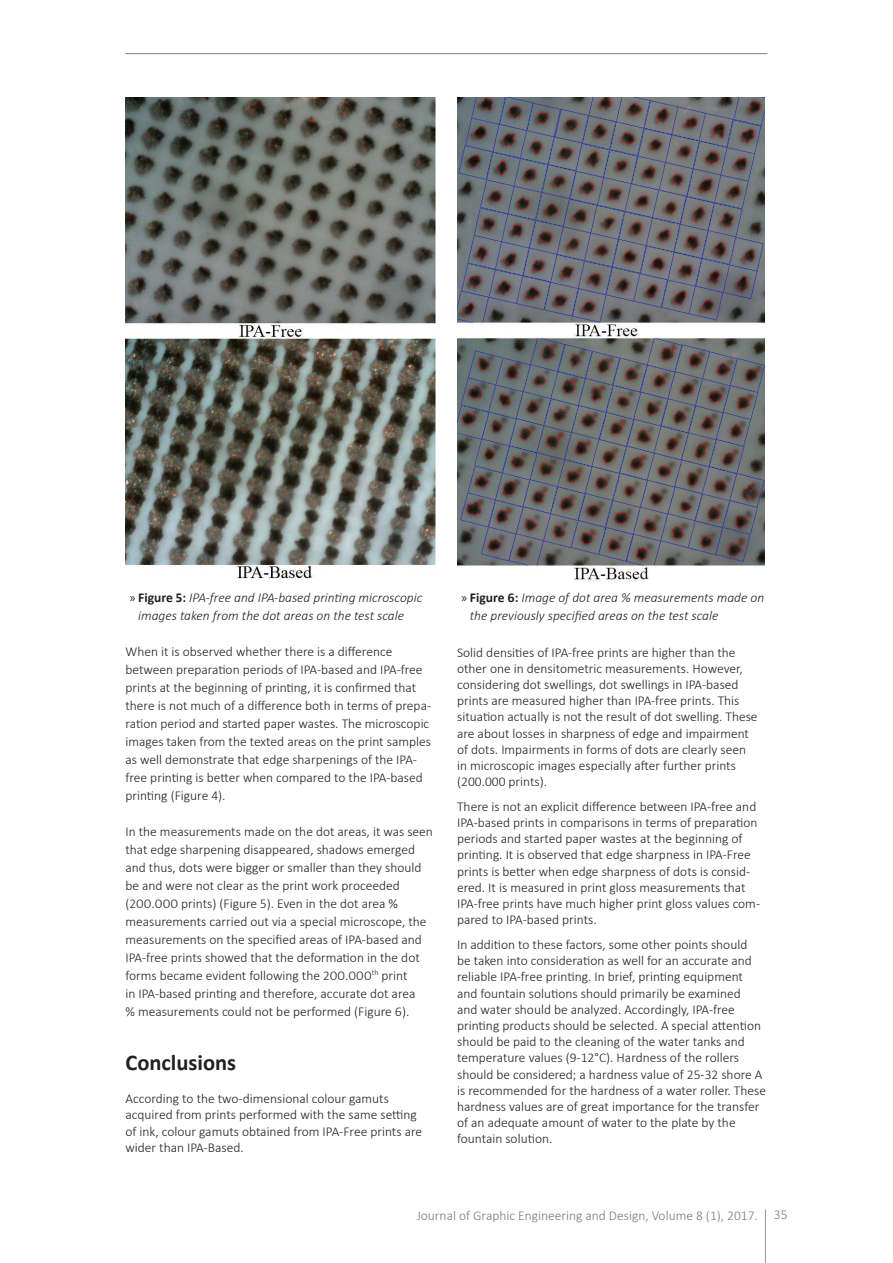
<style>
.page{position:relative;width:893px;height:1263px;background:#fff}
.page>*{position:absolute;margin:0;border:0;box-sizing:border-box;transform-origin:0 0}
.t1{font:700 22.5px "Calibri";color:#231f20}
.t2{font:300 13.5px/16.2px "Calibri";color:#231f20}
.t3{font:italic 300 13.5px/18px "Calibri";color:#231f20}
.t4{font:300 13.5px "Calibri";color:#76787b}
.s1{font-family:"Myriad Pro";font-weight:400;font-style:normal}
.s2{font-weight:700;font-style:normal}
</style>
<div class="page">
<hr style="left:765px;top:1209px;width:1px;height:54px;background:#939598">
<hr style="left:125px;top:53px;width:642px;height:1px;background:#808285">
<img style="left:125px;top:98px;width:311px;height:481px">
<img style="left:457px;top:98px;width:307px;height:239px">
<img style="left:457px;top:337px;width:307px;height:244px">
<p class="t3" style="left:138px;top:588px;width:286px;text-indent:-9px"><span class="s1">»</span> <span class="s2">Figure 5:</span> IPA-free and IPA-based printing microscopic images taken from the dot areas on the test scale</p>
<p class="t3" style="left:470px;top:588px;width:296px;text-indent:-9px"><span class="s1">»</span> <span class="s2">Figure 6:</span> Image of dot area % measurements made on the previously specified areas on the test scale</p>
<p class="t2" style="left:125px;top:642px;width:307px;line-height:18px">When it is observed whether there is a difference between preparation periods of IPA-based and IPA-free prints at the beginning of printing, it is confirmed that there is not much of a difference both in terms of prepa&shy;ration period and started paper wastes. The microscopic images taken from the texted areas on the print samples as well demonstrate that edge sharpenings of the IPA&shy;free printing is better when compared to the IPA-based printing (Figure 4).</p>
<p class="t2" style="left:125px;top:822px;width:309px;line-height:18px">In the measurements made on the dot areas, it was seen that edge sharpening disappeared, shadows emerged and thus, dots were bigger or smaller than they should be and were not clear as the print work proceeded (200.000 prints) (Figure 5). Even in the dot area % measurements carried out via a special microscope, the measurements on the specified areas of IPA-based and IPA-free prints showed that the deformation in the dot forms became evident following the 200.000<sup>th</sup> print<br>in IPA-based printing and therefore, accurate dot area<br>% measurements could not be performed (Figure 6).</p>
<h1 class="t1" style="left:125px;top:1046px;width:112px">Conclusions</h1>
<p class="t2" style="left:125px;top:1090px;width:298px">According to the two-dimensional colour gamuts acquired from prints performed with the same setting of ink, colour gamuts obtained from IPA-Free prints are wider than IPA-Based.</p>
<p class="t2" style="left:457px;top:644px;width:302px">Solid densities of IPA-free prints are higher than the other one in densitometric measurements. However, considering dot swellings, dot swellings in IPA-based prints are measured higher than IPA-free prints. This situation actually is not the result of dot swelling. These are about losses in sharpness of edge and impairment of dots. Impairments in forms of dots are clearly seen in microscopic images especially after further prints (200.000 prints).</p>
<p class="t2" style="left:457px;top:798px;width:304px">There is not an explicit difference between IPA-free and IPA-based prints in comparisons in terms of preparation periods and started paper wastes at the beginning of printing. It is observed that edge sharpness in IPA-Free prints is better when edge sharpness of dots is consid&shy;ered. It is measured in print gloss measurements that IPA-free prints have much higher print gloss values com&shy;pared to IPA-based prints.</p>
<p class="t2" style="left:457px;top:936px;width:310px">In addition to these factors, some other points should<br>be taken into consideration as well for an accurate and reliable IPA-free printing. In brief, printing equipment and fountain solutions should primarily be examined<br>and water should be analyzed. Accordingly, IPA-free printing products should be selected. A special attention should be paid to the cleaning of the water tanks and temperature values (9-12°C). Hardness of the rollers should be considered; a hardness value of 25-32 shore A is recommended for the hardness of a water roller. These hardness values are of great importance for the transfer of an adequate amount of water to the plate by the fountain solution.</p>
<p class="t4" style="left:417px;top:1207px;width:372px">Journal of Graphic Engineering and Design, Volume 8 (1), 2017. 35</p>
</div>
